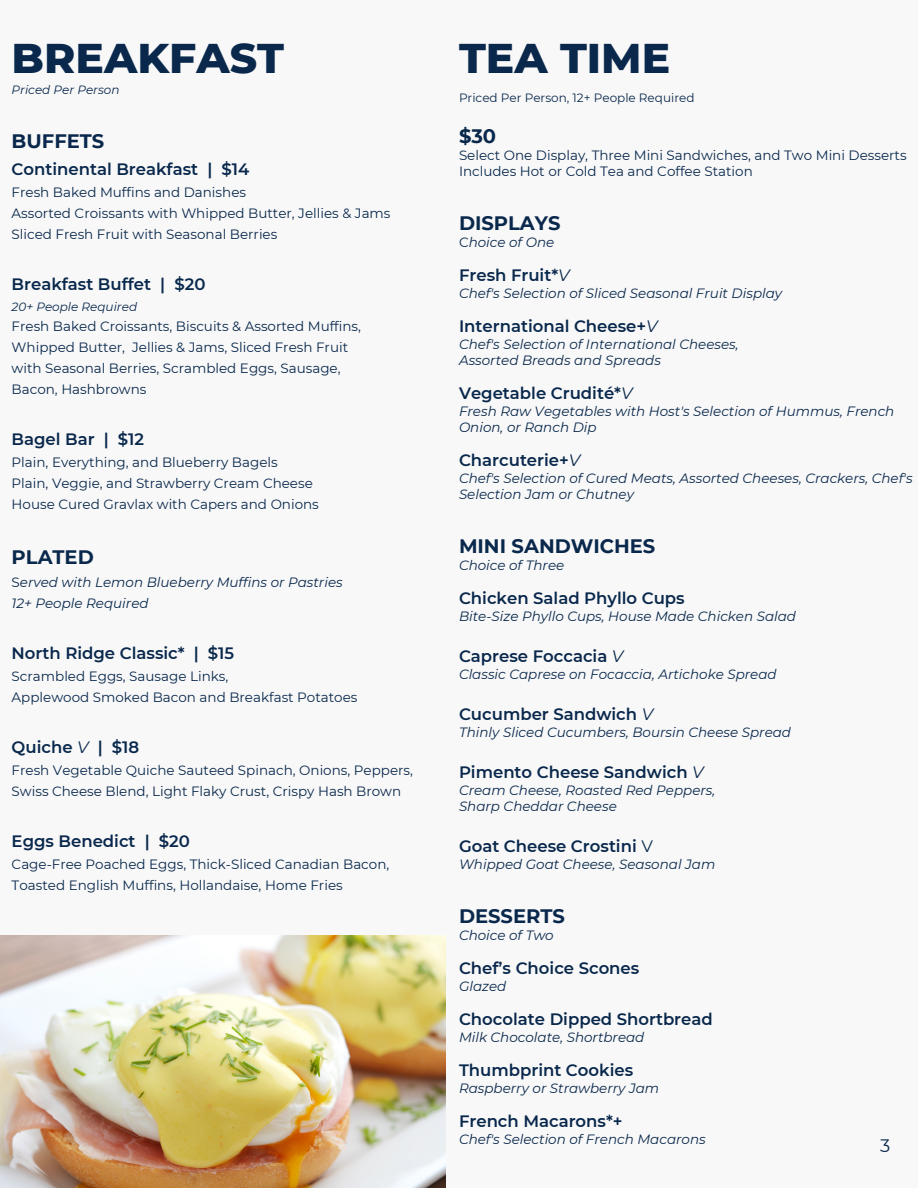
<style>
.page{position:relative;width:918px;height:1188px;background:#f8f8f8}
.page>*{position:absolute;margin:0;border:0;box-sizing:border-box;transform-origin:0 0}
.t1{font:800 42.45px "Montserrat";color:#09284c}
.t2{font:700 19.5px "Montserrat";color:#09284c}
.t3{font:18px "Montserrat";color:#09284c}
.t4{font:600 16.5px "Montserrat";color:#09284c}
.t5{font:13.5px/21px "Montserrat";color:#09284c}
.t6{font:italic 13.5px/16px "Montserrat";color:#09284c}
.t7{font:12px "Montserrat";color:#09284c}
.t8{font:italic 12px "Montserrat";color:#09284c}
.s1{font-style:normal}
.s2{font-weight:400;font-style:italic}
.s3{font-weight:400}
</style>
<div class="page">
<img style="left:0;top:936px;width:446px;height:252px">
<h1 class="t1" style="left:12px;top:32px;width:274px">BREAKFAST</h1>
<p class="t8" style="left:12px;top:83px;width:109px">Priced Per Person</p>
<h2 class="t2" style="left:12px;top:130px;width:94px">BUFFETS</h2>
<p class="t4" style="left:12px;top:159px;width:239px">Continental Breakfast | $14</p>
<p class="t5" style="left:12px;top:182px;width:380px">Fresh Baked Muffins and Danishes<br>Assorted Croissants with Whipped Butter, Jellies &amp; Jams<br>Sliced Fresh Fruit with Seasonal Berries</p>
<p class="t4" style="left:12px;top:274px;width:195px">Breakfast Buffet | $20</p>
<p class="t8" style="left:12px;top:300px;width:127px">20+ People Required</p>
<p class="t5" style="left:12px;top:316px;width:351px">Fresh Baked Croissants, Biscuits &amp; Assorted Muffins, Whipped Butter, Jellies &amp; Jams, Sliced Fresh Fruit with Seasonal Berries, Scrambled Eggs, Sausage, Bacon, Hashbrowns</p>
<p class="t4" style="left:12px;top:429px;width:134px">Bagel Bar | $12</p>
<p class="t5" style="left:12px;top:452px;width:309px">Plain, Everything, and Blueberry Bagels<br>Plain, Veggie, and Strawberry Cream Cheese<br>House Cured Gravlax with Capers and Onions</p>
<h2 class="t2" style="left:12px;top:546px;width:84px">PLATED</h2>
<p class="t6" style="left:12px;top:572px;width:333px;line-height:21px"><span class="s1">S</span>erved with Lemon Blueberry Muffins or Pastries<br>12+ People Required</p>
<p class="t4" style="left:12px;top:643px;width:224px">North Ridge Classic* | $15</p>
<p class="t5" style="left:12px;top:666px;width:347px">Scrambled Eggs, Sausage Links,<br>Applewood Smoked Bacon and Breakfast Potatoes</p>
<p class="t4" style="left:12px;top:737px;width:129px">Quiche <span class="s2">V</span> | $18</p>
<p class="t5" style="left:12px;top:760px;width:403px">Fresh Vegetable Quiche Sauteed Spinach, Onions, Peppers,<br>Swiss Cheese Blend, Light Flaky Crust, Crispy Hash Brown</p>
<p class="t4" style="left:12px;top:831px;width:180px">Eggs Benedict | $20</p>
<p class="t5" style="left:12px;top:854px;width:379px">Cage-Free Poached Eggs, Thick-Sliced Canadian Bacon,<br>Toasted English Muffins, Hollandaise, Home Fries</p>
<h1 class="t1" style="left:459px;top:32px;width:213px">TEA TIME</h1>
<p class="t7" style="left:459px;top:90px;width:237px">Priced Per Person, 12+ People Required</p>
<h2 class="t2" style="left:459px;top:124px;width:39px">$30</h2>
<p class="t5" style="left:459px;top:147px;width:449px;line-height:16px">Select One Display, Three Mini Sandwiches, and Two Mini Desserts<br>Includes Hot or Cold Tea and Coffee Station</p>
<h2 class="t2" style="left:459px;top:211px;width:103px">DISPLAYS</h2>
<p class="t6" style="left:459px;top:234px;width:97px"><span class="s1">C</span>hoice of One</p>
<p class="t4" style="left:459px;top:265px;width:112px">Fresh Fruit*<span class="s2">V</span></p>
<p class="t6" style="left:459px;top:285px;width:325px">Chef's Selection of Sliced Seasonal Fruit Display</p>
<p class="t4" style="left:459px;top:316px;width:200px">International Cheese+<span class="s2">V</span></p>
<p class="t6" style="left:459px;top:336px;width:281px">Chef's Selection of International Cheeses,<br>Assorted Breads and Spreads</p>
<p class="t4" style="left:459px;top:383px;width:175px">Vegetable Crudité*<span class="s2">V</span></p>
<p class="t6" style="left:459px;top:403px;width:437px">Fresh Raw Vegetables with Host's Selection of Hummus, French<br>Onion, or Ranch Dip</p>
<p class="t4" style="left:459px;top:450px;width:123px">Charcuterie+<span class="s2">V</span></p>
<p class="t6" style="left:459px;top:470px;width:455px">Chef's Selection of Cured Meats, Assorted Cheeses, Crackers, Chef's<br>Selection Jam or Chutney</p>
<h2 class="t2" style="left:459px;top:534px;width:198px">MINI SANDWICHES</h2>
<p class="t6" style="left:459px;top:557px;width:107px">Choice of Three</p>
<p class="t4" style="left:459px;top:588px;width:227px">Chicken Salad Phyllo Cups</p>
<p class="t6" style="left:459px;top:608px;width:339px">Bite-Size Phyllo Cups, House Made Chicken Salad</p>
<p class="t4" style="left:459px;top:646px;width:166px">Caprese Foccacia <span class="s2">V</span></p>
<p class="t6" style="left:459px;top:666px;width:319px">Classic Caprese on Focaccia, Artichoke Spread</p>
<p class="t4" style="left:459px;top:704px;width:196px">Cucumber Sandwich <span class="s2">V</span></p>
<p class="t6" style="left:459px;top:724px;width:334px">Thinly Sliced Cucumbers, Boursin Cheese Spread</p>
<p class="t4" style="left:459px;top:762px;width:246px">Pimento Cheese Sandwich <span class="s2">V</span></p>
<p class="t6" style="left:459px;top:782px;width:258px">Cream Cheese, Roasted Red Peppers,<br>Sharp Cheddar Cheese</p>
<p class="t4" style="left:459px;top:836px;width:195px">Goat Cheese Crostini <span class="s3">V</span></p>
<p class="t6" style="left:459px;top:856px;width:258px">Whipped Goat Cheese, Seasonal Jam</p>
<h2 class="t2" style="left:459px;top:904px;width:107px">DESSERTS</h2>
<p class="t6" style="left:459px;top:927px;width:96px">Choice of Two</p>
<p class="t4" style="left:459px;top:958px;width:182px">Chef’s Choice Scones</p>
<p class="t6" style="left:459px;top:978px;width:49px">Glazed</p>
<p class="t4" style="left:459px;top:1009px;width:255px">Chocolate Dipped Shortbread</p>
<p class="t6" style="left:459px;top:1029px;width:187px">Milk Chocolate, Shortbread</p>
<p class="t4" style="left:459px;top:1060px;width:176px">Thumbprint Cookies</p>
<p class="t6" style="left:459px;top:1080px;width:202px">Raspberry or Strawberry Jam</p>
<p class="t4" style="left:459px;top:1111px;width:165px">French Macarons*+</p>
<p class="t6" style="left:459px;top:1131px;width:248px">Chef's Selection of French Macarons</p>
<h3 class="t3" style="left:880px;top:1135px;width:12px">3</h3>
</div>
